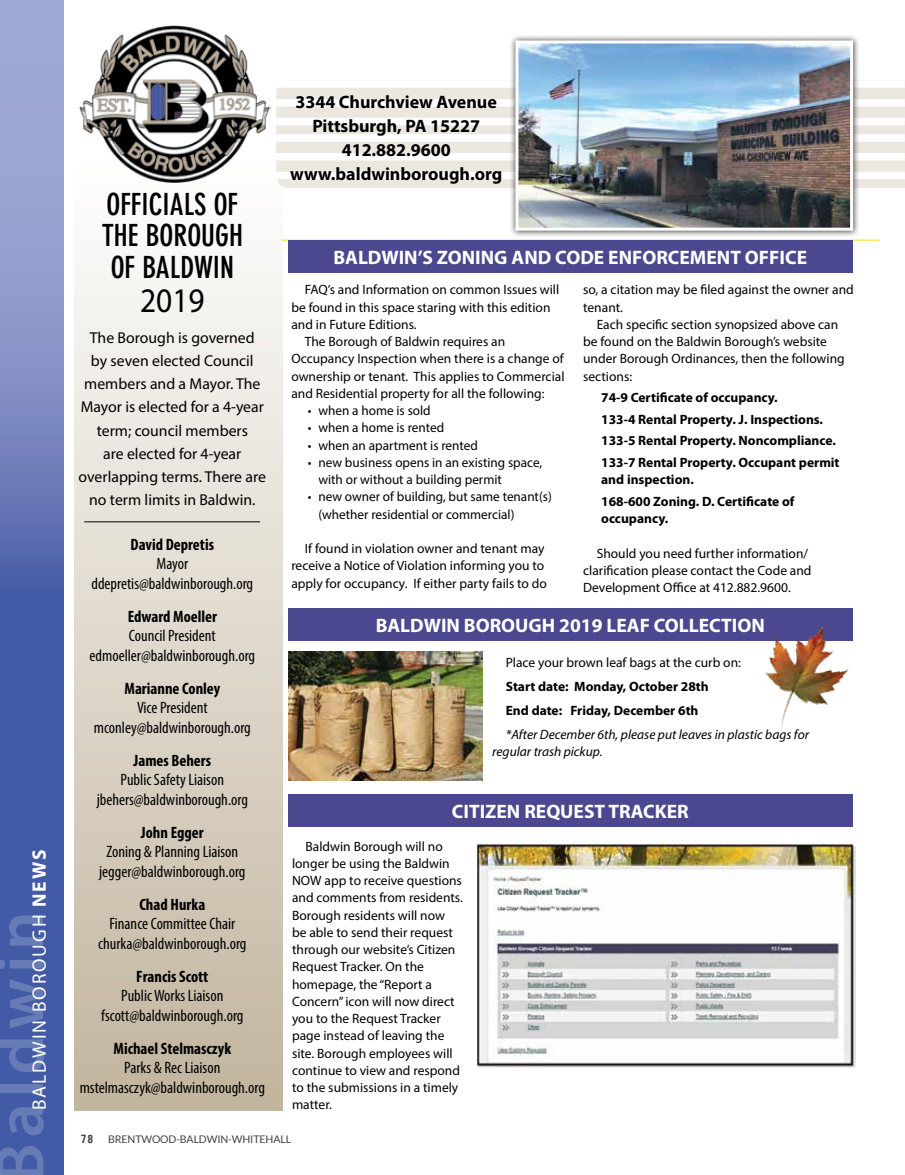
<style>
.page{position:relative;width:905px;height:1175px;background:#fff}
.page>*{position:absolute;margin:0;border:0;box-sizing:border-box;transform-origin:0 0}
.t1{font:600 68.1px "Myriad Pro";letter-spacing:.08em;color:#fff}
.t2{font:34.5px "Myriad Pro";color:#000;scale:.91 1}
.t3{font:700 condensed 30px/31.5px "DIN Neuzeit Grotesk";color:#000}
.t4{font:700 19.5px "Myriad Pro";color:#fff}
.t5{font:19.5px "Myriad Pro";letter-spacing:.1em;color:#fff}
.t6{font:700 18px/24px "Myriad Pro";color:#000;text-align:center}
.t7{font:condensed 16.5px/19.5px "Myriad Pro";color:#000;text-align:center}
.t8{font:700 condensed 16.5px "Myriad Pro";color:#000}
.t9{font:15.75px/23.2px "Myriad Pro";color:#000;text-align:center}
.t10{font:13.5px/17.2px "Myriad Pro";color:#000}
.t11{font:700 13.5px/21.6px "Myriad Pro";color:#000}
.t12{font:italic 13.5px/17.2px "Myriad Pro";color:#000}
.t13{font:10.5px "Lato";letter-spacing:-.01em;color:#414042}
.s1{font-weight:700}
.s2{font-family:"Univers";font-weight:700;font-stretch:condensed;font-size:12px}
</style>
<div class="page">
<svg style="left:0;top:0;width:64px;height:1174px;background:#6577b6"></svg>
<div style="left:74px;top:166px;width:208px;height:944px;background:linear-gradient(to bottom,#fefefe,#c2b59e)"></div>
<hr style="left:84px;top:521px;width:176px;height:1px;background:#000">
<img style="left:78px;top:26px;width:192px;height:157px">
<div style="left:276px;top:88px;width:628px;height:100px;background:#ece8e0"></div>
<div style="left:276px;top:99px;width:628px;height:7px;background:#fff"></div>
<div style="left:276px;top:118px;width:628px;height:7px;background:#fff"></div>
<div style="left:276px;top:134px;width:628px;height:8px;background:#fff"></div>
<div style="left:276px;top:153px;width:628px;height:7px;background:#fff"></div>
<div style="left:276px;top:172px;width:628px;height:7px;background:#fff"></div>
<div style="left:509px;top:35px;width:351px;height:203px;background:#000;opacity:.75"></div>
<img style="left:519px;top:44px;width:330px;height:183px">
<div style="left:515px;top:40px;width:338px;height:191px;border:3px solid #fff"></div>
<hr style="left:282px;top:240px;width:597px;height:1px;background:#fd0">
<div style="left:288px;top:240px;width:564px;height:33px;background:#4c488f"></div>
<div style="left:288px;top:608px;width:564px;height:32px;background:#4c488f"></div>
<div style="left:288px;top:794px;width:564px;height:32px;background:#4c488f"></div>
<img style="left:288px;top:651px;width:194px;height:129px">
<img style="left:477px;top:843px;width:378px;height:225px">
<img style="left:759px;top:620px;width:94px;height:109px">
<h3 class="t5" style="left:27px;top:1110px;width:262px;rotate:-90deg">BALDWIN BOROUGH <span class="s1">NEWS</span></h3>
<h1 class="t1" style="left:-23px;top:1182px;width:273px;rotate:-90deg">Baldwin</h1>
<h3 class="t3" style="left:102px;top:189px;width:143px">OFFICIALS OF<br>THE BOROUGH<br>OF BALDWIN</h3>
<h2 class="t2" style="left:140px;top:280px;width:72px">2019</h2>
<p class="t9" style="left:79px;top:325px;width:189px">The Borough is governed<br>by seven elected Council members and a Mayor. The<br>Mayor is elected for a 4-year term; council members<br>are elected for 4-year overlapping terms. There are no term limits in Baldwin.</p>
<p class="t8" style="left:131px;top:534px;width:85px">David Depretis</p>
<p class="t7" style="left:91px;top:553px;width:163px">Mayor ddepretis@baldwinborough.org</p>
<p class="t8" style="left:128px;top:606px;width:91px">Edward Moeller</p>
<p class="t7" style="left:89px;top:625px;width:167px">Council President edmoeller@baldwinborough.org</p>
<p class="t8" style="left:124px;top:678px;width:97px">Marianne Conley</p>
<p class="t7" style="left:94px;top:697px;width:158px">Vice President mconley@baldwinborough.org</p>
<p class="t8" style="left:133px;top:750px;width:79px">James Behers</p>
<p class="t7" style="left:97px;top:769px;width:153px">Public Safety Liaison jbehers@baldwinborough.org</p>
<p class="t8" style="left:141px;top:822px;width:64px">John Egger</p>
<p class="t7" style="left:99px;top:841px;width:148px">Zoning &amp; Planning Liaison jegger@baldwinborough.org</p>
<p class="t8" style="left:139px;top:894px;width:67px">Chad Hurka</p>
<p class="t7" style="left:98px;top:913px;width:150px">Finance Committee Chair churka@baldwinborough.org</p>
<p class="t8" style="left:136px;top:966px;width:74px">Francis Scott</p>
<p class="t7" style="left:101px;top:985px;width:144px">Public Works Liaison fscott@baldwinborough.org</p>
<p class="t8" style="left:113px;top:1038px;width:119px">Michael Stelmasczyk</p>
<p class="t7" style="left:80px;top:1058px;width:187px">Parks &amp; Rec Liaison mstelmasczyk@baldwinborough.org</p>
<h3 class="t6" style="left:290px;top:89px;width:213px">3344 Churchview Avenue<br>Pittsburgh, PA 15227<br>412.882.9600 www.baldwinborough.org</h3>
<h3 class="t4" style="left:333px;top:245px;width:475px">BALDWIN’S ZONING AND CODE ENFORCEMENT OFFICE</h3>
<p class="t10" style="left:305px;top:281px;width:256px">FAQ’s and Information on common Issues will</p>
<p class="t10" style="left:291px;top:298px;width:261px">be found in this space staring with this edition</p>
<p class="t10" style="left:291px;top:315px;width:127px">and in Future Editions.</p>
<p class="t10" style="left:305px;top:333px;width:202px">The Borough of Baldwin requires an</p>
<p class="t10" style="left:291px;top:350px;width:274px">Occupancy Inspection when there is a change of</p>
<p class="t10" style="left:291px;top:367px;width:275px">ownership or tenant. This applies to Commercial</p>
<p class="t10" style="left:291px;top:384px;width:254px">and Residential property for all the following:</p>
<p class="t10" style="left:308px;top:402px;width:124px">• when a home is sold</p>
<p class="t10" style="left:308px;top:419px;width:138px">• when a home is rented</p>
<p class="t10" style="left:308px;top:436px;width:171px">• when an apartment is rented</p>
<p class="t10" style="left:318px;top:453px;width:225px;text-indent:-11px">• new business opens in an existing space, with or without a building permit</p>
<p class="t10" style="left:318px;top:488px;width:235px;text-indent:-11px">• new owner of building, but same tenant(s) (whether residential or commercial)</p>
<p class="t10" style="left:291px;top:540px;width:257px;text-indent:14px">If found in violation owner and tenant may receive a Notice of Violation informing you to apply for occupancy. If either party fails to do</p>
<p class="t10" style="left:583px;top:281px;width:272px">so, a citation may be filed against the owner and tenant.</p>
<p class="t10" style="left:583px;top:315px;width:263px;text-indent:14px">Each specific section synopsized above can be found on the Baldwin Borough’s website under Borough Ordinances, then the following sections:</p>
<p class="t11" style="left:601px;top:386px;width:240px">74-9 Certificate of occupancy.<br>133-4 Rental Property. J. Inspections.<br>133-5 Rental Property. Noncompliance.<br>133-7 Rental Property. Occupant permit</p>
<p class="t11" style="left:601px;top:468px;width:195px">and inspection.<br>168-600 Zoning. D. Certificate of</p>
<p class="t11" style="left:601px;top:507px;width:69px">occupancy.</p>
<p class="t10" style="left:583px;top:544px;width:230px;text-indent:14px">Should you need further information/ clarification please contact the Code and<br>Development Office at 412.882.9600.</p>
<h3 class="t4" style="left:376px;top:612px;width:390px">BALDWIN BOROUGH 2019 LEAF COLLECTION</h3>
<p class="t10" style="left:506px;top:653px;width:237px">Place your brown leaf bags at the curb on:</p>
<p class="t11" style="left:506px;top:674px;width:204px;line-height:24px">Start date: Monday, October 28th<br>End date: Friday, December 6th</p>
<p class="t12" style="left:492px;top:725px;width:318px;text-indent:14px">*After December 6th, please put leaves in plastic bags for regular trash pickup.</p>
<h3 class="t4" style="left:452px;top:798px;width:238px">CITIZEN REQUEST TRACKER</h3>
<p class="t10" style="left:292px;top:837px;width:172px;text-indent:14px">Baldwin Borough will no longer be using the Baldwin<br>NOW app to receive questions and comments from residents.<br>Borough residents will now<br>be able to send their request through our website’s Citizen<br>Request Tracker. On the homepage, the “Report a<br>Concern” icon will now direct you to the Request Tracker page instead of leaving the site. Borough employees will continue to view and respond to the submissions in a timely matter.</p>
<p class="t13" style="left:81px;top:1133px;width:212px"><span class="s2">78</span> BRENTWOOD-BALDWIN-WHITEHALL</p>
</div>
